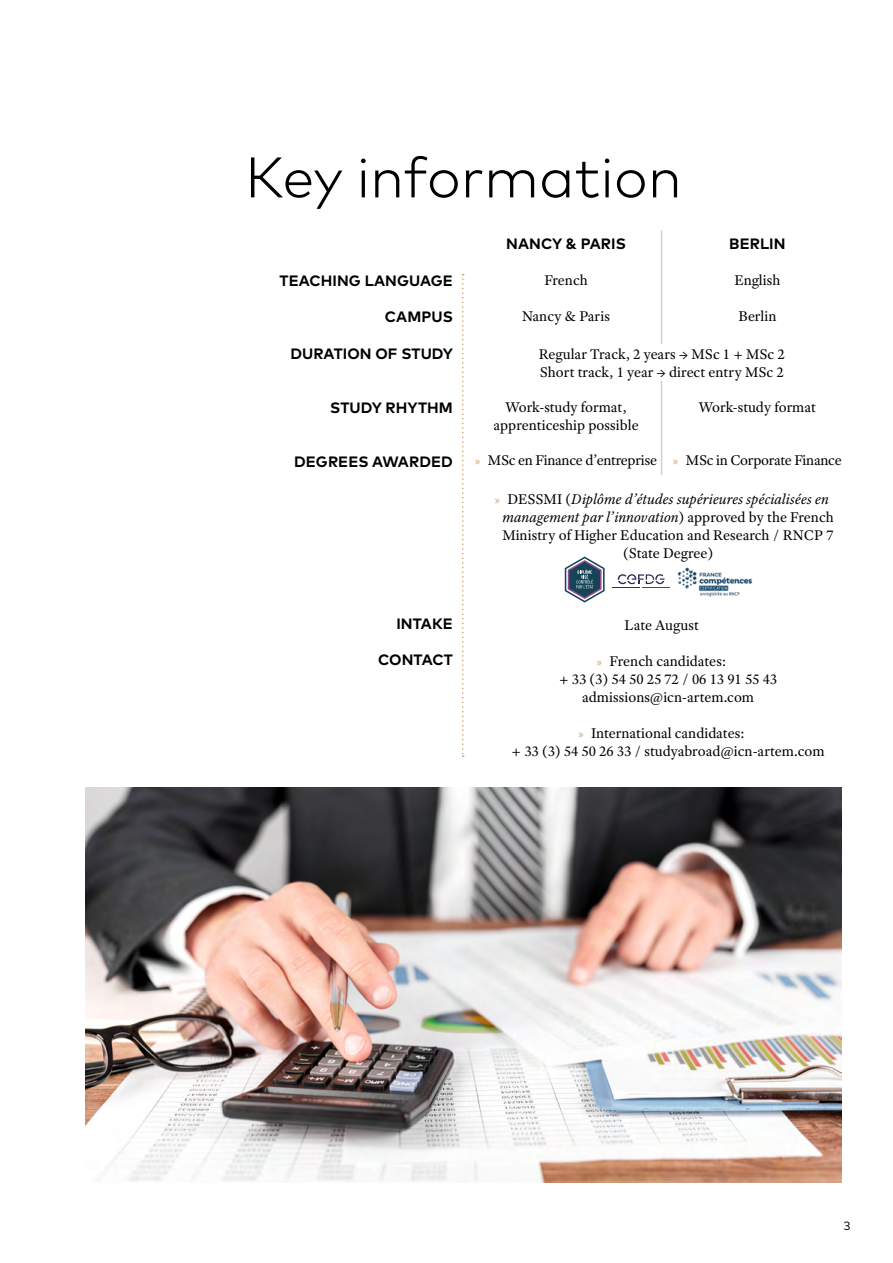
<style>
.page{position:relative;width:893px;height:1263px;background:#fff}
.page>*{position:absolute;margin:0;border:0;box-sizing:border-box;transform-origin:0 0}
.t1{font:300 57px "Mark Pro";color:#000}
.t2{font:15px/18px "Adobe Text Pro";color:#000;text-align:center}
.t3{font:700 15px "Mark Pro";letter-spacing:.005em;color:#000}
.t4{font:15px "Adobe Text Pro";letter-spacing:-.02em;color:#000}
.t5{font:12px "Mark Pro";color:#000}
.s1{font-family:"Myriad Pro";font-size:12px;color:#c59d6a}
.s2{font-style:italic}
</style>
<div class="page">
<svg style="left:462px;top:274px;width:2px;height:483px"></svg>
<hr style="left:661px;top:230px;width:1px;height:245px;background:#d0d0d0">
<img style="left:85px;top:788px;width:757px;height:394px">
<svg style="left:565px;top:557px;width:40px;height:45px"></svg>
<svg style="left:613px;top:574px;width:56px;height:14px"></svg>
<img style="left:677px;top:568px;width:76px;height:28px">
<h1 class="t1" style="left:245px;top:135px;width:438px">Key information</h1>
<p class="t3" style="left:506px;top:232px;width:121px">NANCY &amp; PARIS</p>
<p class="t3" style="left:729px;top:232px;width:58px">BERLIN</p>
<p class="t3" style="left:280px;top:270px;width:175px">TEACHING LANGUAGE</p>
<p class="t3" style="left:385px;top:306px;width:69px">CAMPUS</p>
<p class="t3" style="left:290px;top:342px;width:164px">DURATION OF STUDY</p>
<p class="t2" style="left:544px;top:271px;width:45px">French</p>
<p class="t2" style="left:522px;top:307px;width:89px">Nancy &amp; Paris</p>
<p class="t2" style="left:734px;top:271px;width:48px">English</p>
<p class="t2" style="left:738px;top:307px;width:39px">Berlin</p>
<p class="t2" style="left:539px;top:345px;width:247px;text-align:left">Regular Track, 2 years → MSc 1 + MSc 2<br>Short track, 1 year → direct entry MSc 2</p>
<p class="t3" style="left:330px;top:396px;width:124px">STUDY RHYTHM</p>
<p class="t2" style="left:493px;top:398px;width:147px">Work-study format, apprenticeship possible</p>
<p class="t2" style="left:699px;top:398px;width:118px">Work-study format</p>
<p class="t3" style="left:294px;top:450px;width:160px">DEGREES AWARDED</p>
<p class="t4" style="left:475px;top:451px;width:368px"><span class="s1">»</span> MSc en Finance d’entreprise <span class="s1">»</span> MSc in Corporate Finance</p>
<p class="t2" style="left:495px;top:489px;width:341px"><span class="s1">»</span> DESSMI (<span class="s2">Diplôme d’études supérieures spécialisées en management par l’innovation</span>) approved by the French Ministry of Higher Education and Research / RNCP 7 (State Degree)</p>
<p class="t3" style="left:396px;top:612px;width:58px">INTAKE</p>
<p class="t3" style="left:378px;top:648px;width:77px">CONTACT</p>
<p class="t2" style="left:625px;top:615px;width:76px">Late August</p>
<p class="t2" style="left:597px;top:651px;width:131px"><span class="s1">»</span> French candidates:</p>
<p class="t2" style="left:559px;top:669px;width:219px">+ 33 (3) 54 50 25 72 / 06 13 91 55 43</p>
<p class="t2" style="left:582px;top:687px;width:174px">admissions@icn-artem.com</p>
<p class="t2" style="left:512px;top:723px;width:315px;text-align:left;text-indent:67px"><span class="s1">»</span> International candidates:<br>+ 33 (3) 54 50 26 33 / studyabroad@icn-artem.com</p>
<p class="t5" style="left:844px;top:1217px;width:8px">3</p>
</div>
